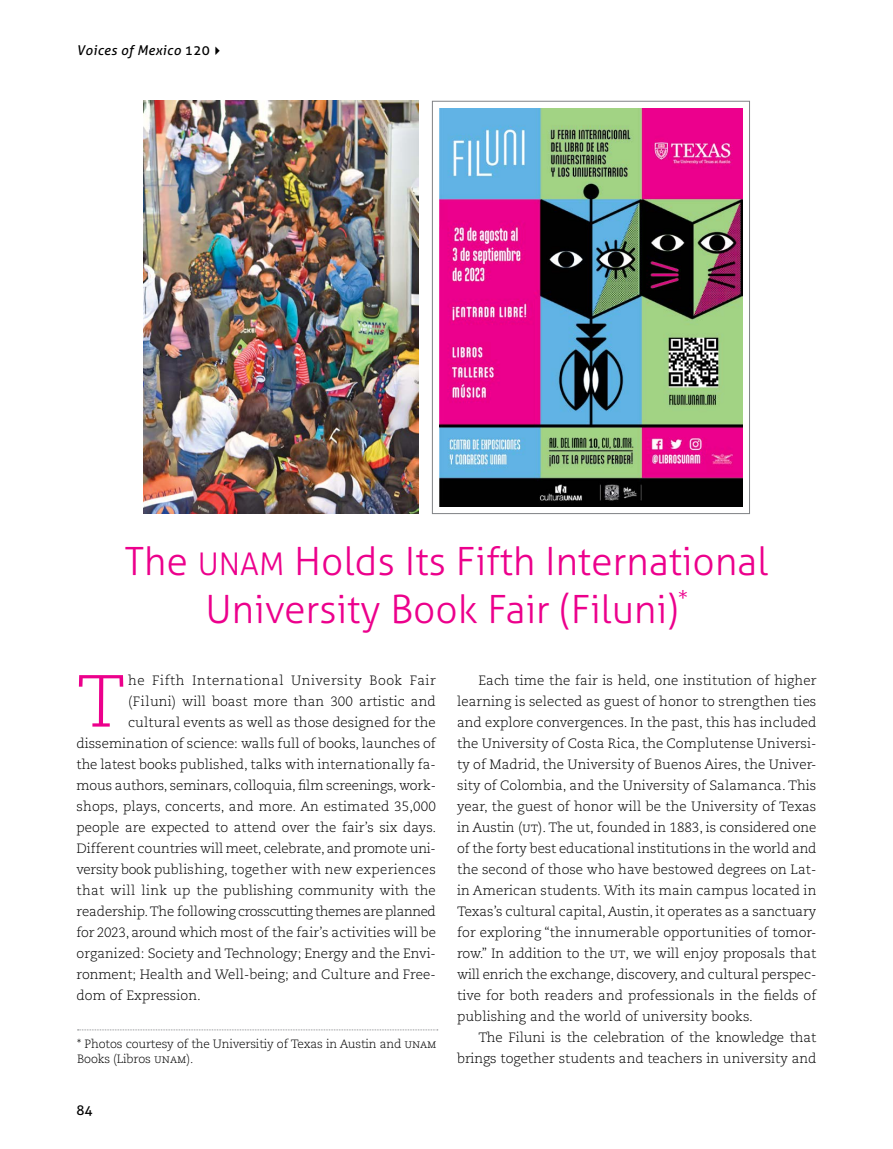
<style>
.page{position:relative;width:893px;height:1149px;background:#fff}
.page>*{position:absolute;margin:0;border:0;box-sizing:border-box;transform-origin:0 0}
.t1{font:300 73.5px "Caecilia LT Std";color:#ec008c}
.t2{font:300 39px/48px "Aller";color:#ec008c;text-align:center}
.t3{font:300 13.5px/21px "Caecilia LT Std";color:#000}
.t4{font:300 13.5px "Caecilia LT Std";letter-spacing:-.03em;color:#000}
.t5{font:300 13.5px "Caecilia LT Std";letter-spacing:.02em;color:#000}
.t6{font:300 13.5px "Caecilia LT Std";letter-spacing:.035em;color:#000}
.t7{font:italic 13.5px "Aller";letter-spacing:.03em;color:#000}
.t8{font:13.5px "Aller";color:#000}
.t9{font:300 12px/15px "Caecilia LT Std";letter-spacing:-.015em;color:#000}
.s1{font-style:normal}
.s2{font-family:"Aller Light SC800";font-weight:400;font-size:31.2px}
</style>
<div class="page">
<img style="left:143px;top:100px;width:275px;height:413px">
<img style="left:439px;top:108px;width:304px;height:398px">
<div style="left:432px;top:101px;width:318px;height:413px;border:1px solid #808285"></div>
<svg style="left:78px;top:1029px;width:360px;height:1px"></svg>
<p class="t7" style="left:77px;top:42px;width:149px">Voices of Mexico <span class="s1">120</span>✔</p>
<h2 class="t2" style="left:125px;top:537px;width:645px">The <span class="s2">UNAM</span> Holds Its Fifth International<br>University Book Fair (Filuni)<sup>*</sup></h2>
<h1 class="t1" style="left:77px;top:659px;width:51px">T</h1>
<p class="t6" style="left:128px;top:672px;width:309px">he Fifth International University Book Fair</p>
<p class="t3" style="left:128px;top:690px;width:309px">(Filuni) will boast more than 300 artistic and</p>
<p class="t3" style="left:128px;top:711px;width:309px">cultural events as well as those designed for the</p>
<p class="t3" style="left:77px;top:732px;width:361px">dissemination of science: walls full of books, launches of</p>
<p class="t3" style="left:77px;top:753px;width:361px">the latest books published, talks with internationally fa-</p>
<p class="t3" style="left:77px;top:774px;width:361px">mous authors, seminars, colloquia, film screenings, work-</p>
<p class="t3" style="left:77px;top:795px;width:361px">shops, plays, concerts, and more. An estimated 35,000</p>
<p class="t3" style="left:77px;top:816px;width:361px">people are expected to attend over the fair’s six days.</p>
<p class="t3" style="left:77px;top:837px;width:361px">Different countries will meet, celebrate, and promote uni-</p>
<p class="t5" style="left:77px;top:861px;width:361px">versity book publishing, together with new experiences</p>
<p class="t3" style="left:77px;top:879px;width:361px">that will link up the publishing community with the</p>
<p class="t4" style="left:77px;top:903px;width:361px">readership. The following crosscutting themes are planned</p>
<p class="t3" style="left:77px;top:921px;width:361px">for 2023, around which most of the fair’s activities will be</p>
<p class="t3" style="left:77px;top:942px;width:361px">organized: Society and Technology; Energy and the Envi-</p>
<p class="t3" style="left:77px;top:963px;width:361px">ronment; Health and Well-being; and Culture and Free-</p>
<p class="t3" style="left:77px;top:984px;width:126px">dom of Expression.</p>
<p class="t9" style="left:77px;top:1036px;width:361px">* Photos courtesy of the Universitiy of Texas in Austin and unam<br>Books (Libros unam).</p>
<p class="t8" style="left:77px;top:1101px;width:18px">84</p>
<p class="t3" style="left:457px;top:669px;width:361px;text-indent:21px">Each time the fair is held, one institution of higher learning is selected as guest of honor to strengthen ties and explore convergences. In the past, this has included the University of Costa Rica, the Complutense Universi&shy;ty of Madrid, the University of Buenos Aires, the Univer&shy;sity of Colombia, and the University of Salamanca. This year, the guest of honor will be the University of Texas in Austin (ut). The ut, founded in 1883, is considered one of the forty best educational institutions in the world and the second of those who have bestowed degrees on Lat&shy;in American students. With its main campus located in Texas’s cultural capital, Austin, it operates as a sanctuary for exploring “the innumerable opportunities of tomor&shy;row.” In addition to the ut, we will enjoy proposals that will enrich the exchange, discovery, and cultural perspec&shy;tive for both readers and professionals in the fields of publishing and the world of university books.</p>
<p class="t3" style="left:457px;top:1026px;width:361px;text-align:right">The Filuni is the celebration of the knowledge that brings together students and teachers in university and</p>
</div>
